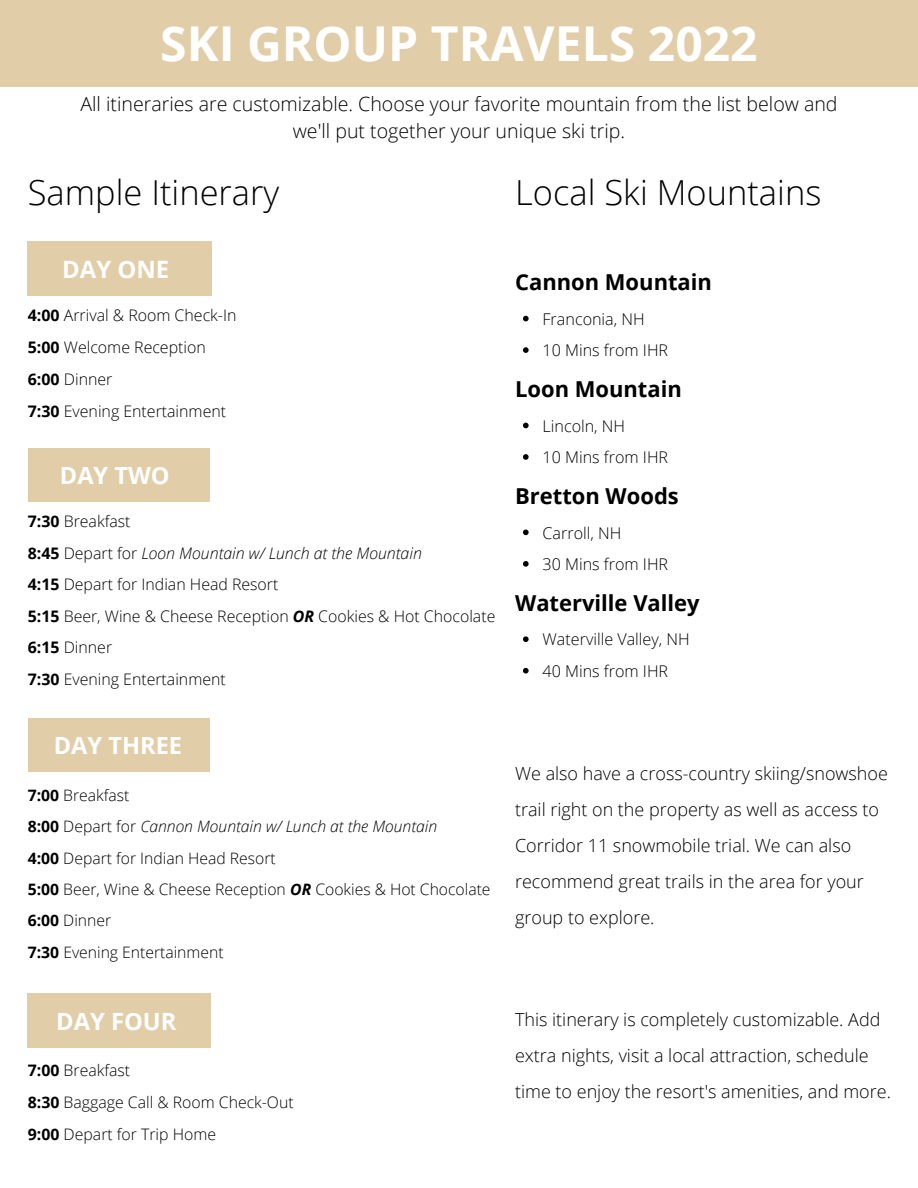
<style>
.page{position:relative;width:918px;height:1188px;background:#fff}
.page>*{position:absolute;margin:0;border:0;box-sizing:border-box;transform-origin:0 0}
.t1{font:700 48px "Open Sans";color:#fff}
.t2{font:300 34.5px "Open Sans";color:#000}
.t3{font:300 34.35px "Open Sans";color:#000}
.t4{font:700 23.85px "Open Sans";color:#fff}
.t5{font:700 23.7px "Open Sans";color:#fff}
.t6{font:700 23.55px "Open Sans";color:#fff}
.t7{font:700 21.9px "Open Sans";color:#000}
.t8{font:300 19.65px/27px "Open Sans";color:#000;text-align:center}
.t9{font:300 18px/36px "Open Sans";color:#000}
.t10{font:300 16.2px "Open Sans";color:#000}
.t11{font:300 15.9px "Open Sans";color:#000}
.t12{font:italic 300 15.9px "Open Sans";color:#000}
.t13{font:300 15.75px "Open Sans";color:#000}
.t14{font:italic 300 15.75px "Open Sans";color:#000}
.s1{font-weight:700}
.s2{font-weight:700;font-style:normal}
.s3{font-style:normal}
.s4{font-weight:700;font-style:italic}
</style>
<div class="page">
<div style="left:28px;top:241px;width:184px;height:55px;background:#e1cea9"></div>
<div style="left:0;top:0;width:918px;height:86px;background:#e1cea9"></div>
<div style="left:28px;top:448px;width:182px;height:54px;background:#e1cea9"></div>
<div style="left:28px;top:718px;width:182px;height:54px;background:#e1cea9"></div>
<div style="left:28px;top:993px;width:183px;height:55px;background:#e1cea9"></div>
<svg style="left:523px;top:316px;width:6px;height:5px"></svg>
<svg style="left:523px;top:347px;width:6px;height:6px"></svg>
<svg style="left:523px;top:423px;width:6px;height:5px"></svg>
<svg style="left:523px;top:454px;width:6px;height:6px"></svg>
<svg style="left:523px;top:530px;width:6px;height:5px"></svg>
<svg style="left:523px;top:561px;width:6px;height:6px"></svg>
<svg style="left:523px;top:636px;width:6px;height:6px"></svg>
<svg style="left:523px;top:668px;width:6px;height:6px"></svg>
<p class="t1" style="left:160px;top:10px;width:599px">SKI GROUP TRAVELS 2022</p>
<p class="t8" style="left:80px;top:90px;width:759px">All itineraries are customizable. Choose your favorite mountain from the list below and we'll put together your unique ski trip.</p>
<p class="t2" style="left:515px;top:168px;width:308px">Local Ski Mountains</p>
<p class="t3" style="left:28px;top:168px;width:253px">Sample Itinerary</p>
<p class="t4" style="left:62px;top:252px;width:109px">DAY ONE</p>
<p class="t11" style="left:28px;top:305px;width:210px"><span class="s1">4:00</span> Arrival &amp; Room Check-In</p>
<p class="t11" style="left:28px;top:336px;width:180px"><span class="s1">5:00</span> Welcome Reception</p>
<p class="t11" style="left:28px;top:368px;width:86px"><span class="s1">6:00</span> Dinner</p>
<p class="t11" style="left:28px;top:400px;width:200px"><span class="s1">7:30</span> Evening Entertainment</p>
<p class="t6" style="left:60px;top:459px;width:111px">DAY TWO</p>
<p class="t11" style="left:28px;top:510px;width:104px"><span class="s1">7:30</span> Breakfast</p>
<p class="t12" style="left:28px;top:542px;width:396px"><span class="s2">8:45</span> <span class="s3">Depart for</span> Loon Mountain w/ Lunch at the Mountain</p>
<p class="t11" style="left:28px;top:573px;width:252px"><span class="s1">4:15</span> Depart for Indian Head Resort</p>
<p class="t11" style="left:28px;top:605px;width:469px"><span class="s1">5:15</span> Beer, Wine &amp; Cheese Reception <span class="s4">OR</span> Cookies &amp; Hot Chocolate</p>
<p class="t11" style="left:28px;top:636px;width:86px"><span class="s1">6:15</span> Dinner</p>
<p class="t11" style="left:28px;top:668px;width:199px"><span class="s1">7:30</span> Evening Entertainment</p>
<p class="t6" style="left:54px;top:729px;width:130px">DAY THREE</p>
<p class="t13" style="left:28px;top:784px;width:103px"><span class="s1">7:00</span> Breakfast</p>
<p class="t14" style="left:28px;top:815px;width:411px"><span class="s2">8:00</span> <span class="s3">Depart for</span> Cannon Mountain w/ Lunch at the Mountain</p>
<p class="t13" style="left:28px;top:847px;width:249px"><span class="s1">4:00</span> Depart for Indian Head Resort</p>
<p class="t13" style="left:28px;top:878px;width:464px"><span class="s1">5:00</span> Beer, Wine &amp; Cheese Reception <span class="s4">OR</span> Cookies &amp; Hot Chocolate</p>
<p class="t13" style="left:28px;top:910px;width:85px"><span class="s1">6:00</span> Dinner</p>
<p class="t13" style="left:28px;top:941px;width:197px"><span class="s1">7:30</span> Evening Entertainment</p>
<p class="t5" style="left:56px;top:1005px;width:122px">DAY FOUR</p>
<p class="t11" style="left:28px;top:1059px;width:104px"><span class="s1">7:00</span> Breakfast</p>
<p class="t11" style="left:28px;top:1091px;width:267px"><span class="s1">8:30</span> Baggage Call &amp; Room Check-Out</p>
<p class="t11" style="left:28px;top:1123px;width:190px"><span class="s1">9:00</span> Depart for Trip Home</p>
<p class="t7" style="left:515px;top:267px;width:198px">Cannon Mountain</p>
<p class="t10" style="left:543px;top:307px;width:104px">Franconia, NH</p>
<p class="t10" style="left:543px;top:339px;width:127px">10 Mins from IHR</p>
<p class="t7" style="left:515px;top:373px;width:168px">Loon Mountain</p>
<p class="t10" style="left:543px;top:414px;width:84px">Lincoln, NH</p>
<p class="t10" style="left:543px;top:446px;width:127px">10 Mins from IHR</p>
<p class="t7" style="left:515px;top:480px;width:165px">Bretton Woods</p>
<p class="t10" style="left:543px;top:521px;width:80px">Carroll, NH</p>
<p class="t10" style="left:543px;top:553px;width:127px">30 Mins from IHR</p>
<p class="t7" style="left:515px;top:587px;width:186px">Waterville Valley</p>
<p class="t10" style="left:543px;top:628px;width:149px">Waterville Valley, NH</p>
<p class="t10" style="left:543px;top:660px;width:127px">40 Mins from IHR</p>
<p class="t9" style="left:515px;top:755px;width:374px">We also have a cross-country skiing/snowshoe trail right on the property as well as access to Corridor 11 snowmobile trial. We can also recommend great trails in the area for your group to explore.</p>
<p class="t9" style="left:515px;top:1001px;width:377px">This itinerary is completely customizable. Add extra nights, visit a local attraction, schedule time to enjoy the resort's amenities, and more.</p>
</div>
